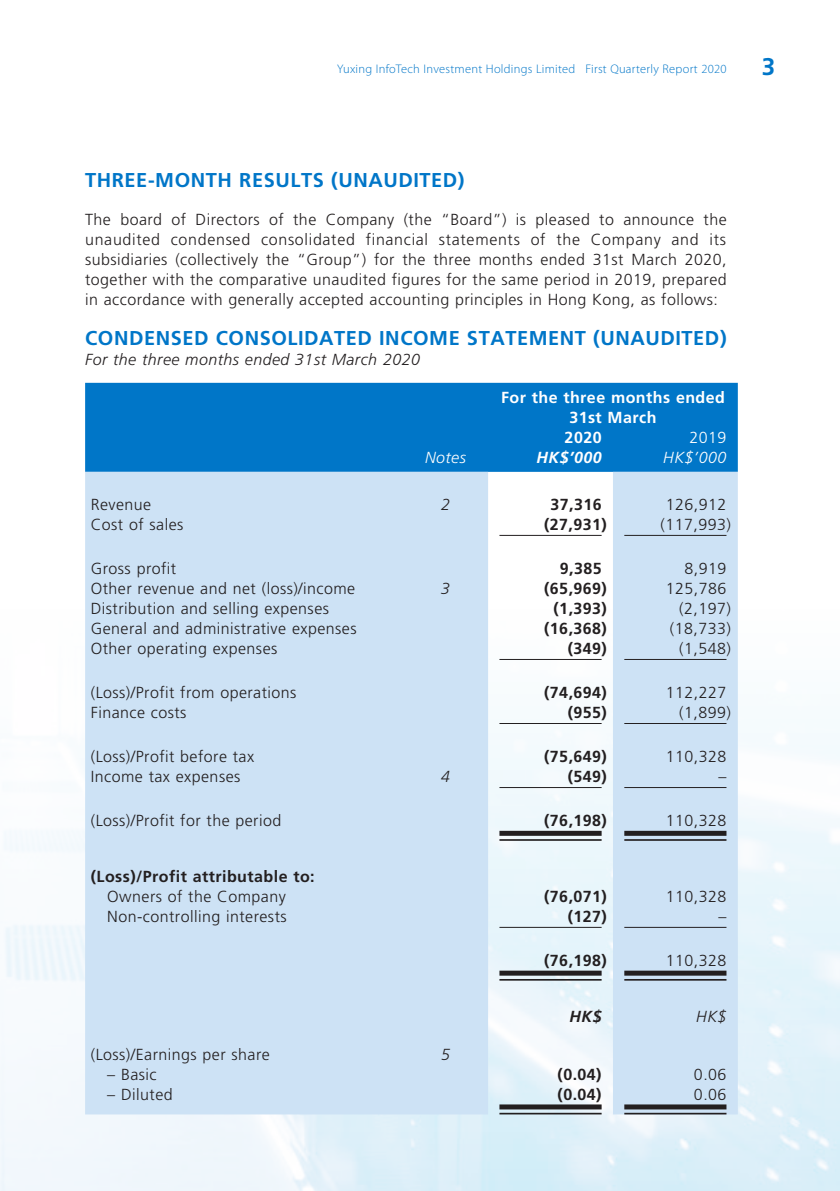
<style>
.page{position:relative;width:840px;height:1191px;background:#fff}
.page>*{position:absolute;margin:0;border:0;box-sizing:border-box;transform-origin:0 0}
.t1{font:700 24px "Frutiger LT Std";color:#0076c8}
.t2{font:700 20px "Frutiger LT Std";letter-spacing:.03em;color:#0076c8}
.t3{font:300 16px/20px "Frutiger LT Std";letter-spacing:.03em;color:#231f20;text-align:justify}
.t4{font:700 16px "Frutiger LT Std";letter-spacing:.03em;color:#231f20}
.t5{font:italic 300 16px "Frutiger LT Std";letter-spacing:.03em;color:#231f20}
.t6{font:700 16px/20px "Frutiger LT Std";letter-spacing:.03em;color:#fff}
.t7{font:italic 300 16px "Frutiger LT Std";letter-spacing:.03em;color:#fff}
.t8{font:italic 700 16px "Frutiger LT Std";color:#fff}
.t9{font:300 16px "Frutiger LT Std";color:#fff}
.t10{font:italic 700 16px "Frutiger LT Std";color:#231f20}
.t11{font:300 12.4px "Myriad Pro";letter-spacing:.02em;color:#0076c8}
</style>
<div class="page">
<div style="left:85px;top:383px;width:652px;height:89px;background:#0076c8"></div>
<svg style="left:85px;top:472px;width:652px;height:642px;background:#d3e6f6"></svg>
<hr style="left:499px;top:535px;width:102px;height:1px;background:#231f20">
<hr style="left:624px;top:535px;width:102px;height:1px;background:#231f20">
<hr style="left:499px;top:659px;width:102px;height:1px;background:#231f20">
<hr style="left:624px;top:659px;width:102px;height:1px;background:#231f20">
<hr style="left:499px;top:723px;width:102px;height:1px;background:#231f20">
<hr style="left:624px;top:723px;width:102px;height:1px;background:#231f20">
<hr style="left:499px;top:787px;width:102px;height:1px;background:#231f20">
<hr style="left:624px;top:787px;width:102px;height:1px;background:#231f20">
<div style="left:499px;top:831px;width:102px;height:5px;background:#231f20"></div>
<hr style="left:499px;top:839px;width:102px;height:2px;background:#231f20">
<div style="left:624px;top:831px;width:102px;height:5px;background:#231f20"></div>
<hr style="left:624px;top:839px;width:102px;height:2px;background:#231f20">
<hr style="left:499px;top:927px;width:102px;height:1px;background:#231f20">
<hr style="left:624px;top:927px;width:102px;height:1px;background:#231f20">
<div style="left:499px;top:970px;width:102px;height:5px;background:#231f20"></div>
<hr style="left:499px;top:979px;width:102px;height:1px;background:#231f20">
<div style="left:624px;top:970px;width:102px;height:5px;background:#231f20"></div>
<hr style="left:624px;top:979px;width:102px;height:1px;background:#231f20">
<div style="left:499px;top:1104px;width:102px;height:5px;background:#231f20"></div>
<hr style="left:499px;top:1112px;width:102px;height:2px;background:#231f20">
<div style="left:624px;top:1104px;width:102px;height:5px;background:#231f20"></div>
<hr style="left:624px;top:1112px;width:102px;height:2px;background:#231f20">
<p class="t11" style="left:337px;top:62px;width:391px">Yuxing InfoTech Investment Holdings Limited First Quarterly Report 2020</p>
<h1 class="t1" style="left:761px;top:53px;width:15px">3</h1>
<p class="t2" style="left:85px;top:168px;width:381px">THREE-MONTH RESULTS (UNAUDITED)</p>
<p class="t3" style="left:85px;top:209px;width:642px">The board of Directors of the Company (the “Board”) is pleased to announce the unaudited condensed consolidated financial statements of the Company and its subsidiaries (collectively the “Group”) for the three months ended 31st March 2020, together with the comparative unaudited figures for the same period in 2019, prepared in accordance with generally accepted accounting principles in Hong Kong, as follows:</p>
<p class="t2" style="left:85px;top:326px;width:642px">CONDENSED CONSOLIDATED INCOME STATEMENT (UNAUDITED)</p>
<p class="t5" style="left:85px;top:350px;width:336px">For the three months ended 31st March 2020</p>
<p class="t6" style="left:564px;top:387px;width:162px;text-indent:-64px">For the three months ended<br>31st March<br>2020</p>
<p class="t9" style="left:689px;top:428px;width:38px">2019</p>
<p class="t7" style="left:425px;top:448px;width:42px">Notes</p>
<p class="t8" style="left:536px;top:448px;width:66px">HK$’000</p>
<p class="t7" style="left:662px;top:448px;width:65px">HK$’000</p>
<p class="t3" style="left:91px;top:494px;width:62px">Revenue</p>
<p class="t5" style="left:441px;top:495px;width:10px">2</p>
<p class="t4" style="left:550px;top:495px;width:53px">37,316</p>
<p class="t3" style="left:665px;top:494px;width:62px">126,912</p>
<p class="t3" style="left:91px;top:514px;width:94px">Cost of sales</p>
<p class="t4" style="left:544px;top:515px;width:64px">(27,931)</p>
<p class="t3" style="left:660px;top:514px;width:72px">(117,993)</p>
<p class="t3" style="left:91px;top:558px;width:87px">Gross profit</p>
<p class="t4" style="left:559px;top:559px;width:43px">9,385</p>
<p class="t3" style="left:684px;top:558px;width:43px">8,919</p>
<p class="t3" style="left:91px;top:578px;width:266px">Other revenue and net (loss)/income</p>
<p class="t5" style="left:441px;top:579px;width:10px">3</p>
<p class="t4" style="left:544px;top:579px;width:64px">(65,969)</p>
<p class="t3" style="left:665px;top:578px;width:62px">125,786</p>
<p class="t3" style="left:91px;top:598px;width:239px">Distribution and selling expenses</p>
<p class="t4" style="left:553px;top:599px;width:55px">(1,393)</p>
<p class="t3" style="left:679px;top:598px;width:53px">(2,197)</p>
<p class="t3" style="left:91px;top:618px;width:267px">General and administrative expenses</p>
<p class="t4" style="left:544px;top:619px;width:64px">(16,368)</p>
<p class="t3" style="left:669px;top:618px;width:62px">(18,733)</p>
<p class="t3" style="left:91px;top:638px;width:188px">Other operating expenses</p>
<p class="t4" style="left:567px;top:639px;width:41px">(349)</p>
<p class="t3" style="left:679px;top:638px;width:53px">(1,548)</p>
<p class="t3" style="left:91px;top:682px;width:207px">(Loss)/Profit from operations</p>
<p class="t4" style="left:544px;top:683px;width:64px">(74,694)</p>
<p class="t3" style="left:665px;top:682px;width:62px">112,227</p>
<p class="t3" style="left:91px;top:702px;width:97px">Finance costs</p>
<p class="t4" style="left:567px;top:703px;width:41px">(955)</p>
<p class="t3" style="left:679px;top:702px;width:53px">(1,899)</p>
<p class="t3" style="left:91px;top:746px;width:165px">(Loss)/Profit before tax</p>
<p class="t4" style="left:544px;top:747px;width:64px">(75,649)</p>
<p class="t3" style="left:665px;top:746px;width:62px">110,328</p>
<p class="t3" style="left:91px;top:766px;width:151px">Income tax expenses</p>
<p class="t5" style="left:441px;top:767px;width:10px">4</p>
<p class="t4" style="left:567px;top:767px;width:41px">(549)</p>
<p class="t3" style="left:718px;top:766px;width:9px">–</p>
<p class="t3" style="left:91px;top:810px;width:192px">(Loss)/Profit for the period</p>
<p class="t4" style="left:544px;top:811px;width:64px">(76,198)</p>
<p class="t3" style="left:665px;top:810px;width:62px">110,328</p>
<p class="t4" style="left:91px;top:867px;width:225px">(Loss)/Profit attributable to:</p>
<p class="t3" style="left:107px;top:886px;width:180px">Owners of the Company</p>
<p class="t4" style="left:544px;top:887px;width:64px">(76,071)</p>
<p class="t3" style="left:665px;top:886px;width:62px">110,328</p>
<p class="t3" style="left:107px;top:906px;width:181px">Non-controlling interests</p>
<p class="t4" style="left:567px;top:907px;width:41px">(127)</p>
<p class="t3" style="left:718px;top:906px;width:9px">–</p>
<p class="t4" style="left:544px;top:951px;width:64px">(76,198)</p>
<p class="t3" style="left:665px;top:950px;width:62px">110,328</p>
<p class="t10" style="left:569px;top:1006px;width:34px">HK$</p>
<p class="t5" style="left:695px;top:1007px;width:32px">HK$</p>
<p class="t3" style="left:91px;top:1044px;width:180px">(Loss)/Earnings per share</p>
<p class="t5" style="left:441px;top:1045px;width:10px">5</p>
<p class="t3" style="left:107px;top:1064px;width:51px">– Basic</p>
<p class="t4" style="left:557px;top:1064px;width:46px">(0.04)</p>
<p class="t3" style="left:693px;top:1064px;width:34px">0.06</p>
<p class="t3" style="left:107px;top:1084px;width:67px">– Diluted</p>
<p class="t4" style="left:557px;top:1084px;width:46px">(0.04)</p>
<p class="t3" style="left:693px;top:1084px;width:34px">0.06</p>
</div>
